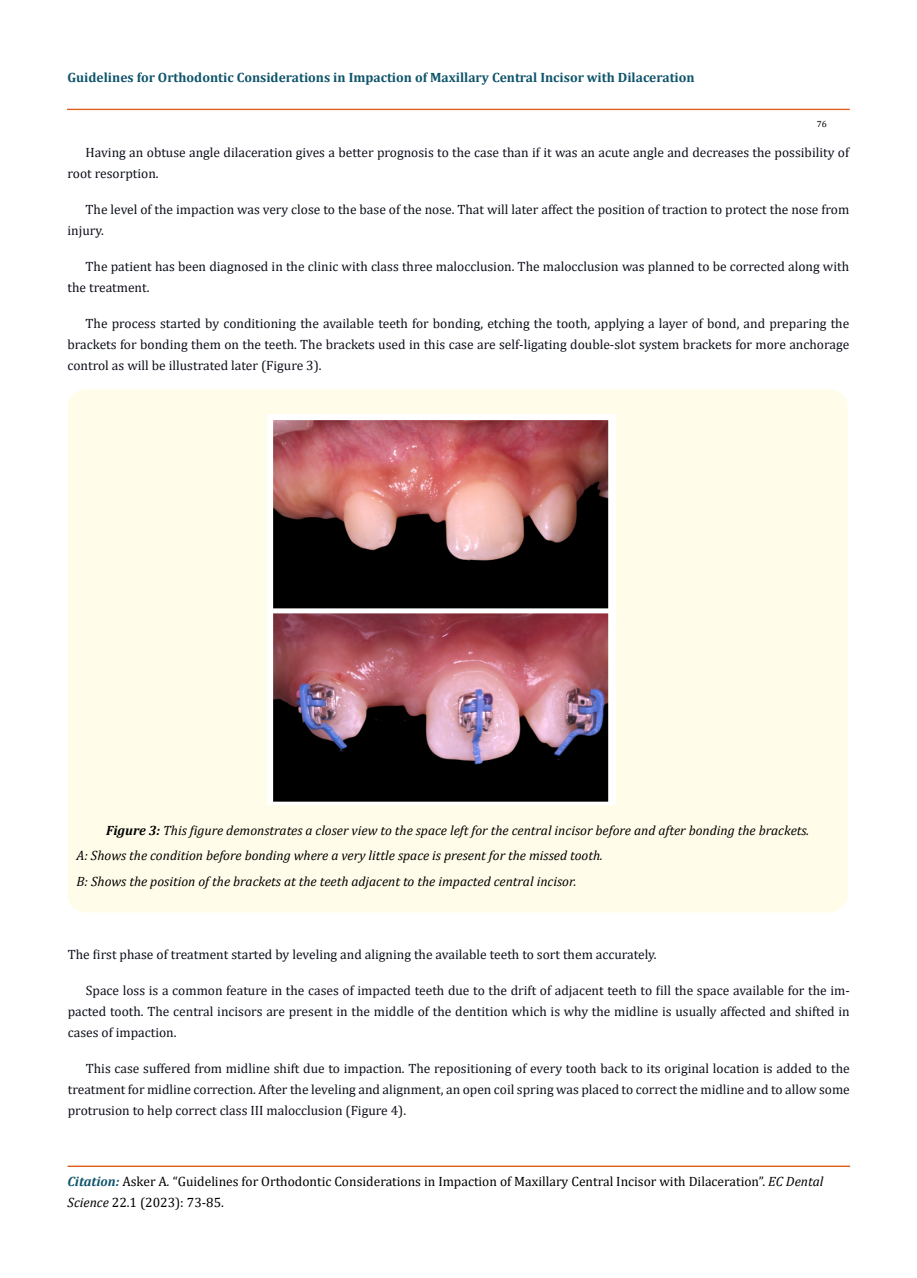
<style>
.page{position:relative;width:917px;height:1278px;background:#fff}
.page>*{position:absolute;margin:0;border:0;box-sizing:border-box;transform-origin:0 0}
.t1{font:13.5px/21px "Cambria";color:#0e101a}
.t2{font:italic 13.5px/25.5px "Cambria";color:#000}
.t3{font:13.5px/21px "Cambria";color:#000}
.t4{font:700 13.5px "Cambria";color:#0e546a}
.t5{font:9px "Cambria";color:#000}
.s1{font-weight:700}
.s2{font-weight:700;font-style:italic;color:#0e546a}
.s3{font-style:italic}
</style>
<div class="page">
<div style="left:67px;top:109px;width:782px;height:1px;border:1px solid #e05d1a"></div>
<div style="left:68px;top:1166px;width:781px;height:1px;border:1px solid #e05d1a"></div>
<div style="left:68px;top:389px;width:779px;height:523px;background:#fffde9;border-radius:18px"></div>
<img style="left:267px;top:414px;width:348px;height:390px">
<p class="t4" style="left:68px;top:68px;width:628px">Guidelines for Orthodontic Considerations in Impaction of Maxillary Central Incisor with Dilaceration</p>
<p class="t5" style="left:816px;top:118px;width:11px">76</p>
<p class="t1" style="left:68px;top:142px;width:783px;text-indent:18px">Having an obtuse angle dilaceration gives a better prognosis to the case than if it was an acute angle and decreases the possibility of root resorption.</p>
<p class="t1" style="left:68px;top:199px;width:783px;text-indent:18px">The level of the impaction was very close to the base of the nose. That will later affect the position of traction to protect the nose from injury.</p>
<p class="t1" style="left:68px;top:256px;width:783px;text-indent:18px">The patient has been diagnosed in the clinic with class three malocclusion. The malocclusion was planned to be corrected along with the treatment.</p>
<p class="t1" style="left:68px;top:313px;width:783px;text-align:justify;text-indent:18px">The process started by conditioning the available teeth for bonding, etching the tooth, applying a layer of bond, and preparing the brackets for bonding them on the teeth. The brackets used in this case are self-ligating double-slot system brackets for more anchorage control as will be illustrated later (Figure 3).</p>
<p class="t2" style="left:77px;top:817px;width:734px;text-indent:30px"><span class="s1">Figure 3:</span> This figure demonstrates a closer view to the space left for the central incisor before and after bonding the brackets.<br>A: Shows the condition before bonding where a very little space is present for the missed tooth.<br>B: Shows the position of the brackets at the teeth adjacent to the impacted central incisor.</p>
<p class="t1" style="left:68px;top:944px;width:590px">The first phase of treatment started by leveling and aligning the available teeth to sort them accurately.</p>
<p class="t1" style="left:68px;top:980px;width:783px;text-align:justify;text-indent:18px">Space loss is a common feature in the cases of impacted teeth due to the drift of adjacent teeth to fill the space available for the im&shy;pacted tooth. The central incisors are present in the middle of the dentition which is why the midline is usually affected and shifted in cases of impaction.</p>
<p class="t1" style="left:68px;top:1058px;width:783px;text-align:justify;text-indent:18px">This case suffered from midline shift due to impaction. The repositioning of every tooth back to its original location is added to the treatment for midline correction. After the leveling and alignment, an open coil spring was placed to correct the midline and to allow some protrusion to help correct class III malocclusion (Figure 4).</p>
<p class="t3" style="left:68px;top:1171px;width:757px"><span class="s2">Citation:</span> Asker A<span class="s3">.</span> “Guidelines for Orthodontic Considerations in Impaction of Maxillary Central Incisor with Dilaceration”. <span class="s3">EC Dental<br>Science</span> 22.1 (2023): 73-85.</p>
</div>
